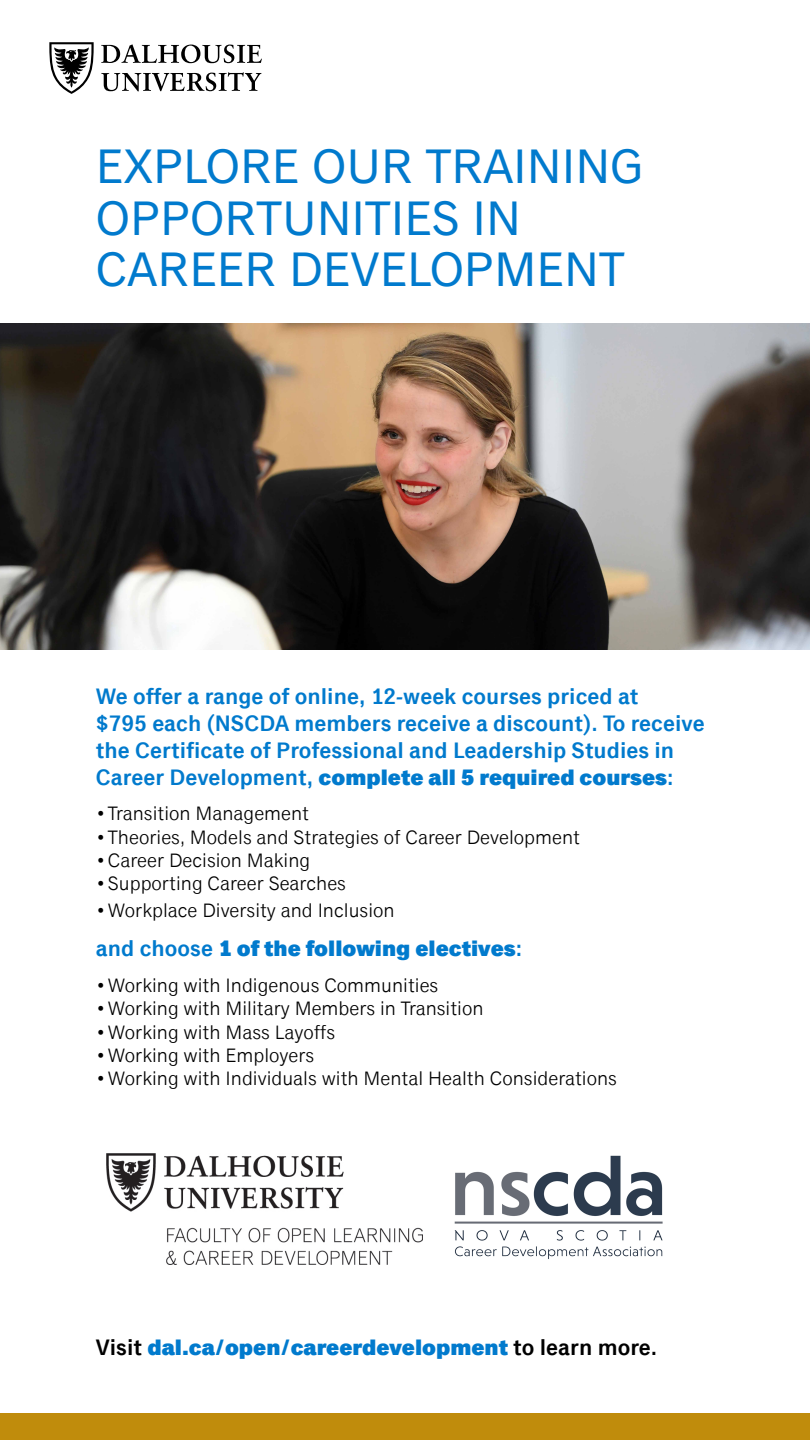
<style>
.page{position:relative;width:810px;height:1440px;background:#fff}
.page>*{position:absolute;margin:0;border:0;box-sizing:border-box;transform-origin:0 0}
.t1{font:48.68px/51.6px "Classic Grotesque Std";color:#017acd}
.t2{font:600 22.5px/27px "Classic Grotesque Pro";color:#017acd}
.t3{font:800 22.5px "Classic Grotesque Pro";color:#017acd}
.t4{font:19.5px "Classic Grotesque Pro";color:#000}
.s1{font-weight:800}
.s2{font-weight:600}
.s3{font-weight:600;color:#000}
</style>
<div class="page">
<img style="left:0;top:324px;width:810px;height:326px">
<svg style="left:49px;top:42px;width:45px;height:52px"></svg>
<svg style="left:101px;top:44px;width:161px;height:19px"></svg>
<svg style="left:101px;top:72px;width:160px;height:19px"></svg>
<div style="left:0;top:1413px;width:810px;height:27px;background:#c08c0c"></div>
<img style="left:454px;top:1155px;width:209px;height:104px">
<img style="left:106px;top:1154px;width:316px;height:110px">
<h1 class="t1" style="left:96px;top:143px;width:550px">EXPLORE OUR TRAINING<br>OPPORTUNITIES IN<br>CAREER DEVELOPMENT</h1>
<p class="t2" style="left:96px;top:683px;width:610px">We offer a range of online, 12-week courses priced at<br>$795 each (NSCDA members receive a discount). To receive the Certificate of Professional and Leadership Studies in Career Development, <span class="s1">complete all 5 required courses</span>:</p>
<p class="t4" style="left:96px;top:802px;width:215px">•Transition Management</p>
<p class="t4" style="left:96px;top:825px;width:486px">•Theories, Models and Strategies of Career Development</p>
<p class="t4" style="left:96px;top:849px;width:216px">•Career Decision Making</p>
<p class="t4" style="left:96px;top:872px;width:252px">•Supporting Career Searches</p>
<p class="t4" style="left:96px;top:899px;width:300px">•Workplace Diversity and Inclusion</p>
<p class="t3" style="left:96px;top:934px;width:428px"><span class="s2">and choose</span> 1 of the following electives<span class="s2">:</span></p>
<p class="t4" style="left:96px;top:973px;width:344px">•Working with Indigenous Communities</p>
<p class="t4" style="left:96px;top:997px;width:389px">•Working with Military Members in Transition</p>
<p class="t4" style="left:96px;top:1020px;width:241px">•Working with Mass Layoffs</p>
<p class="t4" style="left:96px;top:1044px;width:220px">•Working with Employers</p>
<p class="t4" style="left:96px;top:1067px;width:523px">•Working with Individuals with Mental Health Considerations</p>
<p class="t3" style="left:96px;top:1333px;width:563px"><span class="s3">Visit</span> dal.ca/open/careerdevelopment <span class="s3">to learn more.</span></p>
</div>
